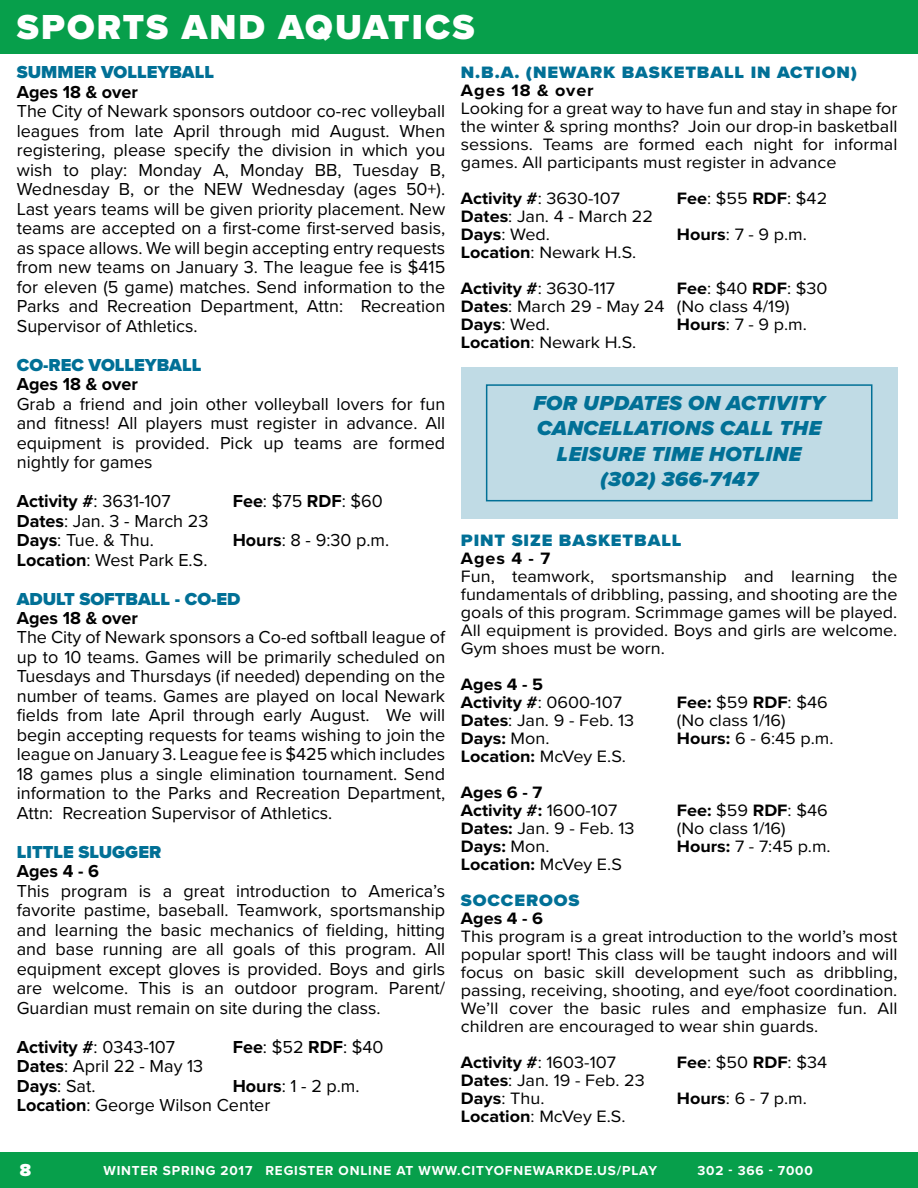
<style>
.page{position:relative;width:918px;height:1188px;background:#fff}
.page>*{position:absolute;margin:0;border:0;box-sizing:border-box;transform-origin:0 0}
.t1{font:900 36px "Proxima Nova";letter-spacing:.06em;color:#fff}
.t2{font:italic 900 21px/25.2px "Proxima Nova";letter-spacing:.02em;color:#017096;text-align:center}
.t3{font:18px/19.5px "Proxima Nova";color:#000;text-align:justify}
.t4{font:900 18px/39px "Proxima Nova";color:#017096}
.t5{font:700 18px "Proxima Nova";color:#000}
.t6{font:900 18px "Proxima Nova";color:#fff}
.t7{font:17.1px/18px "Proxima Nova";color:#000;scale:1.05 1}
.t8{font:700 17.1px/36px "Proxima Nova";color:#000;scale:1.05 1}
.t9{font:900 17.1px "Proxima Nova";letter-spacing:.05em;color:#017096;scale:1.05 1}
.t10{font:700 17.1px "Proxima Nova";letter-spacing:.05em;color:#000;scale:1.05 1}
.t11{font:700 13.5px "Proxima Nova";letter-spacing:.06em;color:#fff}
.s1{font-weight:400}
.s2{font-weight:700}
.s3{font-weight:700;color:#000}
.s4{font-weight:400;color:#000}
.s5{font-weight:900;color:#017096}
</style>
<div class="page">
<div style="left:0;top:0;width:918px;height:54px;background:#079f4b"></div>
<div style="left:0;top:1153px;width:918px;height:35px;background:#079f4b"></div>
<div style="left:461px;top:367px;width:436px;height:151px;background:#c0dbe5"></div>
<div style="left:486px;top:384px;width:386px;height:117px;border:2px solid #017096"></div>
<h1 class="t1" style="left:17px;top:5px;width:459px">SPORTS AND AQUATICS</h1>
<p class="t4" style="left:17px;top:54px;width:199px">SUMMER VOLLEYBALL</p>
<p class="t5" style="left:17px;top:78px;width:123px">Ages 18 &amp; over</p>
<p class="t3" style="left:17px;top:102px;width:430px">The City of Newark sponsors outdoor co-rec volleyball leagues from late April through mid August. When registering, please specify the division in which you wish to play: Monday A, Monday BB, Tuesday B, Wednesday B, or the NEW Wednesday (ages 50+).<br>Last years teams will be given priority placement. New teams are accepted on a first-come first-served basis, as space allows. We will begin accepting entry requests from new teams on January 3. The league fee is $415 for eleven (5 game) matches. Send information to the Parks and Recreation Department, Attn: Recreation Supervisor of Athletics.</p>
<p class="t4" style="left:17px;top:346px;width:186px">CO-REC VOLLEYBALL</p>
<p class="t5" style="left:17px;top:371px;width:123px">Ages 18 &amp; over</p>
<p class="t3" style="left:17px;top:394px;width:430px">Grab a friend and join other volleyball lovers for fun and fitness! All players must register in advance. All equipment is provided. Pick up teams are formed nightly for games</p>
<p class="t5" style="left:17px;top:488px;width:156px">Activity #<span class="s1">: 3631-107</span></p>
<p class="t3" style="left:233px;top:492px;width:152px"><span class="s2">Fee</span>: $75 <span class="s2">RDF</span>: $60</p>
<p class="t3" style="left:17px;top:511px;width:193px"><span class="s2">Dates</span>: Jan. 3 - March 23<br><span class="s2">Days</span>: Tue. &amp; Thu.</p>
<p class="t3" style="left:233px;top:531px;width:158px"><span class="s2">Hours</span>: 8 - 9:30 p.m.</p>
<p class="t4" style="left:17px;top:541px;width:225px"><span class="s3">Location</span><span class="s4">: West Park E.S.<br></span>ADULT SOFTBALL - CO-ED</p>
<p class="t5" style="left:17px;top:605px;width:123px">Ages 18 &amp; over</p>
<p class="t3" style="left:17px;top:628px;width:430px">The City of Newark sponsors a Co-ed softball league of up to 10 teams. Games will be primarily scheduled on Tuesdays and Thursdays (if needed) depending on the number of teams. Games are played on local Newark fields from late April through early August. We will begin accepting requests for teams wishing to join the league on January 3. League fee is $425 which includes 18 games plus a single elimination tournament. Send information to the Parks and Recreation Department, Attn: Recreation Supervisor of Athletics.</p>
<p class="t4" style="left:17px;top:834px;width:146px">LITTLE SLUGGER</p>
<p class="t5" style="left:17px;top:858px;width:84px">Ages 4 - 6</p>
<p class="t3" style="left:17px;top:882px;width:430px">This program is a great introduction to America’s favorite pastime, baseball. Teamwork, sportsmanship and learning the basic mechanics of fielding, hitting and base running are all goals of this program. All equipment except gloves is provided. Boys and girls are welcome. This is an outdoor program. Parent/ Guardian must remain on site during the class.</p>
<p class="t5" style="left:17px;top:1033px;width:160px">Activity #<span class="s1">: 0343-107</span></p>
<p class="t3" style="left:233px;top:1038px;width:152px"><span class="s2">Fee</span>: $52 <span class="s2">RDF</span>: $40</p>
<p class="t3" style="left:17px;top:1057px;width:188px"><span class="s2">Dates</span>: April 22 - May 13<br><span class="s2">Days</span>: Sat.</p>
<p class="t3" style="left:17px;top:1077px;width:344px;text-indent:216px"><span class="s2">Hours</span>: 1 - 2 p.m.<br><span class="s2">Location</span>: George Wilson Center</p>
<p class="t9" style="left:461px;top:62px;width:379px">N.B.A. (NEWARK BASKETBALL IN ACTION)</p>
<p class="t10" style="left:461px;top:78px;width:128px">Ages 18 &amp; over</p>
<p class="t7" style="left:461px;top:100px;width:417px;text-align:justify">Looking for a great way to have fun and stay in shape for the winter &amp; spring months? Join our drop-in basketball sessions. Teams are formed each night for informal games. All participants must register in advance</p>
<p class="t8" style="left:461px;top:180px;width:153px">Activity #<span class="s1">: 3630-107</span></p>
<p class="t7" style="left:677px;top:190px;width:145px"><span class="s2">Fee</span>: $55 <span class="s2">RDF</span>: $42</p>
<p class="t7" style="left:461px;top:208px;width:185px"><span class="s2">Dates</span>: Jan. 4 - March 22<br><span class="s2">Days</span>: Wed.</p>
<p class="t7" style="left:677px;top:226px;width:125px"><span class="s2">Hours</span>: 7 - 9 p.m.</p>
<p class="t7" style="left:461px;top:235px;width:169px;line-height:36px"><span class="s2">Location</span>: Newark H.S.<br><span class="s2">Activity #</span>: 3630-117</p>
<p class="t7" style="left:461px;top:280px;width:351px;text-indent:216px"><span class="s2">Fee</span>: $40 <span class="s2">RDF</span>: $30<br><span class="s2">Dates</span>: March 29 - May 24 (No class 4/19)<br><span class="s2">Days</span>: Wed.</p>
<p class="t7" style="left:677px;top:316px;width:125px"><span class="s2">Hours</span>: 7 - 9 p.m.</p>
<p class="t7" style="left:461px;top:334px;width:169px"><span class="s2">Location</span>: Newark H.S.</p>
<p class="t2" style="left:533px;top:392px;width:293px">FOR UPDATES ON ACTIVITY<br>CANCELLATIONS CALL THE<br>LEISURE TIME HOTLINE (302) 366-7147</p>
<p class="t9" style="left:461px;top:530px;width:212px">PINT SIZE BASKETBALL</p>
<p class="t8" style="left:461px;top:540px;width:87px">Ages 4 - 7</p>
<p class="t7" style="left:461px;top:568px;width:417px;text-align:justify">Fun, teamwork, sportsmanship and learning the fundamentals of dribbling, passing, and shooting are the goals of this program. Scrimmage games will be played.<br>All equipment is provided. Boys and girls are welcome.<br>Gym shoes must be worn.</p>
<p class="t8" style="left:461px;top:675px;width:155px;line-height:18px">Ages 4 - 5<br>Activity #<span class="s1">: 0600-107</span></p>
<p class="t8" style="left:677px;top:684px;width:145px">Fee: <span class="s1">$59</span> RDF<span class="s1">: $46</span></p>
<p class="t7" style="left:461px;top:712px;width:167px"><span class="s2">Dates</span>: Jan. 9 - Feb. 13</p>
<p class="t7" style="left:677px;top:712px;width:105px">(No class 1/16)</p>
<p class="t8" style="left:461px;top:720px;width:86px">Days: <span class="s1">Mon.</span></p>
<p class="t7" style="left:677px;top:730px;width:151px"><span class="s2">Hours:</span> 6 - 6:45 p.m.</p>
<p class="t8" style="left:461px;top:738px;width:159px">Location: <span class="s1">McVey E.S.<br></span>Ages 6 - 7</p>
<p class="t8" style="left:461px;top:792px;width:151px">Activity #: <span class="s1">1600-107</span></p>
<p class="t8" style="left:677px;top:792px;width:145px">Fee: <span class="s1">$59</span> RDF<span class="s1">: $46</span></p>
<p class="t7" style="left:461px;top:820px;width:167px"><span class="s2">Dates:</span> Jan. 9 - Feb. 13</p>
<p class="t7" style="left:677px;top:820px;width:105px">(No class 1/16)</p>
<p class="t8" style="left:461px;top:828px;width:86px">Days: <span class="s1">Mon.</span></p>
<p class="t7" style="left:677px;top:838px;width:148px"><span class="s2">Hours:</span> 7 - 7:45 p.m.</p>
<p class="t8" style="left:461px;top:846px;width:155px">Location: <span class="s1">McVey E.S<br></span><span class="s5">SOCCEROOS</span></p>
<p class="t8" style="left:461px;top:900px;width:80px">Ages 4 - 6</p>
<p class="t7" style="left:461px;top:928px;width:417px;text-align:justify">This program is a great introduction to the world’s most popular sport! This class will be taught indoors and will focus on basic skill development such as dribbling, passing, receiving, shooting, and eye/foot coordination.<br>We’ll cover the basic rules and emphasize fun. All children are encouraged to wear shin guards.</p>
<p class="t8" style="left:461px;top:1044px;width:149px">Activity #<span class="s1">: 1603-107</span></p>
<p class="t7" style="left:677px;top:1054px;width:145px"><span class="s2">Fee</span>: $50 <span class="s2">RDF</span>: $34</p>
<p class="t7" style="left:461px;top:1072px;width:177px"><span class="s2">Dates</span>: Jan. 19 - Feb. 23<br><span class="s2">Days</span>: Thu.</p>
<p class="t7" style="left:677px;top:1090px;width:125px"><span class="s2">Hours</span>: 6 - 7 p.m.</p>
<p class="t7" style="left:461px;top:1108px;width:158px"><span class="s2">Location</span>: McVey E.S.</p>
<p class="t6" style="left:20px;top:1159px;width:13px">8</p>
<p class="t11" style="left:104px;top:1160px;width:555px">WINTER SPRING 2017 REGISTER ONLINE AT WWW.CITYOFNEWARKDE.US/PLAY</p>
<p class="t11" style="left:698px;top:1160px;width:117px">302 - 366 - 7000</p>
</div>
